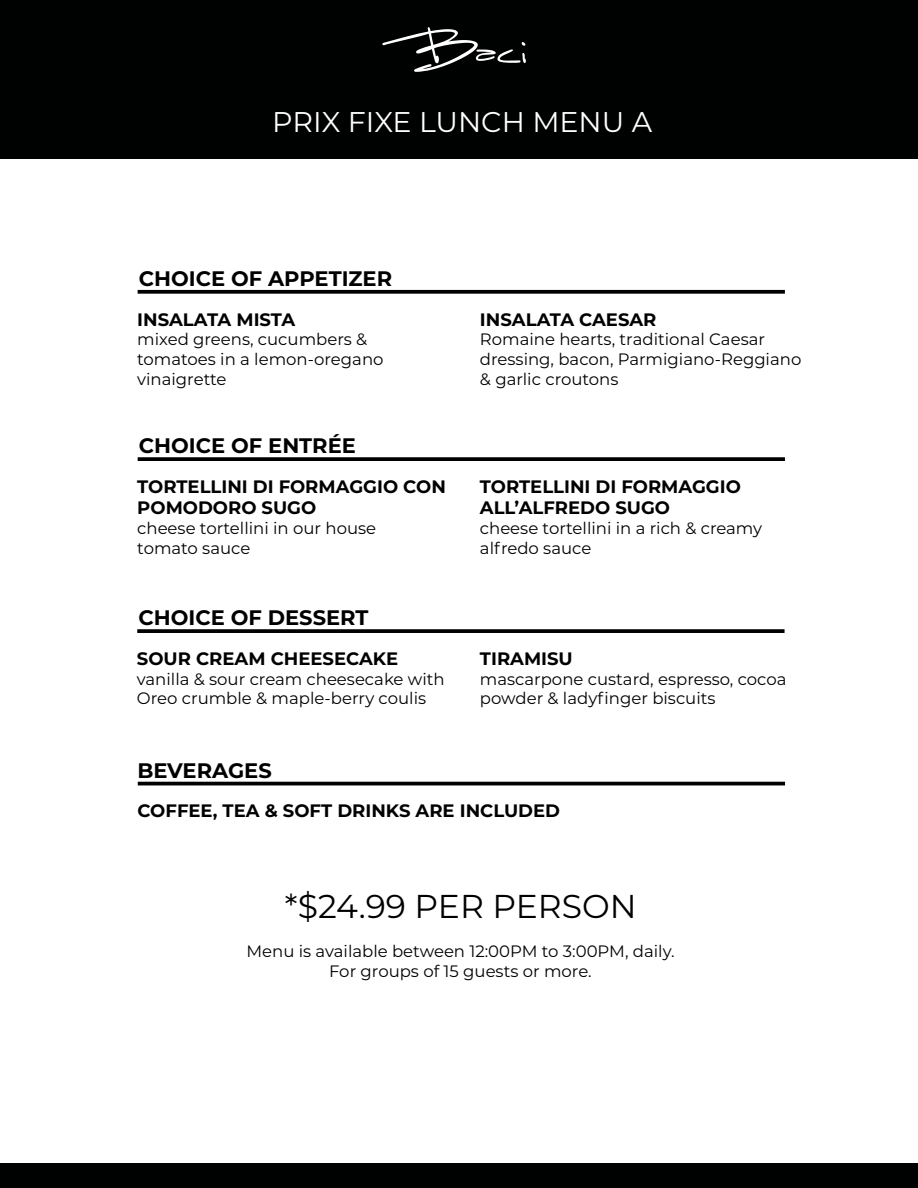
<style>
.page{position:relative;width:918px;height:1188px;background:#fff}
.page>*{position:absolute;margin:0;border:0;box-sizing:border-box;transform-origin:0 0}
.t1{font:33px "Montserrat";color:#000}
.t2{font:28.5px "Montserrat";color:#fff}
.t3{font:700 21px "Montserrat";color:#000}
.t4{font:700 18px/21.6px "Montserrat";color:#000}
.t5{font:16.5px/19.8px "Montserrat";color:#000}
</style>
<div class="page">
<div style="left:0;top:0;width:918px;height:158px;background:#000101"></div>
<svg style="left:382px;top:27px;width:144px;height:45px"></svg>
<svg style="left:138px;top:290px;width:647px;height:4px;background:#151515"></svg>
<svg style="left:138px;top:457px;width:647px;height:4px;background:#101010"></svg>
<hr style="left:138px;top:782px;width:647px;height:3px;background:#000">
<svg style="left:137px;top:629px;width:648px;height:4px;background:#0f0f0f"></svg>
<div style="left:0;top:1164px;width:918px;height:24px;background:#000101"></div>
<h2 class="t2" style="left:272px;top:103px;width:381px">PRIX FIXE LUNCH MENU A</h2>
<p class="t3" style="left:139px;top:263px;width:255px">CHOICE OF APPETIZER</p>
<p class="t4" style="left:137px;top:307px;width:159px">INSALATA MISTA</p>
<p class="t5" style="left:137px;top:329px;width:248px">mixed greens, cucumbers &amp; tomatoes in a lemon-oregano vinaigrette</p>
<p class="t3" style="left:139px;top:431px;width:219px">CHOICE OF ENTRÉE</p>
<p class="t4" style="left:137px;top:475px;width:310px">TORTELLINI DI FORMAGGIO CON<br>POMODORO SUGO</p>
<p class="t5" style="left:137px;top:518px;width:240px">cheese tortellini in our house tomato sauce</p>
<p class="t3" style="left:138px;top:603px;width:232px">CHOICE OF DESSERT</p>
<p class="t4" style="left:137px;top:647px;width:263px">SOUR CREAM CHEESECAKE</p>
<p class="t5" style="left:137px;top:668px;width:309px">vanilla &amp; sour cream cheesecake with<br>Oreo crumble &amp; maple-berry coulis</p>
<p class="t3" style="left:137px;top:755px;width:136px">BEVERAGES</p>
<p class="t4" style="left:480px;top:307px;width:178px">INSALATA CAESAR</p>
<p class="t5" style="left:480px;top:329px;width:323px">Romaine hearts, traditional Caesar dressing, bacon, Parmigiano-Reggiano &amp; garlic croutons</p>
<p class="t4" style="left:480px;top:475px;width:262px">TORTELLINI DI FORMAGGIO<br>ALL’ALFREDO SUGO</p>
<p class="t5" style="left:480px;top:518px;width:284px">cheese tortellini in a rich &amp; creamy alfredo sauce</p>
<p class="t4" style="left:480px;top:647px;width:94px">TIRAMISU</p>
<p class="t5" style="left:480px;top:668px;width:308px">mascarpone custard, espresso, cocoa powder &amp; ladyfinger biscuits</p>
<p class="t4" style="left:137px;top:799px;width:424px">COFFEE, TEA &amp; SOFT DRINKS ARE INCLUDED</p>
<h1 class="t1" style="left:285px;top:884px;width:353px">*$24.99 PER PERSON</h1>
<p class="t5" style="left:246px;top:940px;width:430px;text-align:center">Menu is available between 12:00PM to 3:00PM, daily.<br>For groups of 15 guests or more.</p>
</div>
